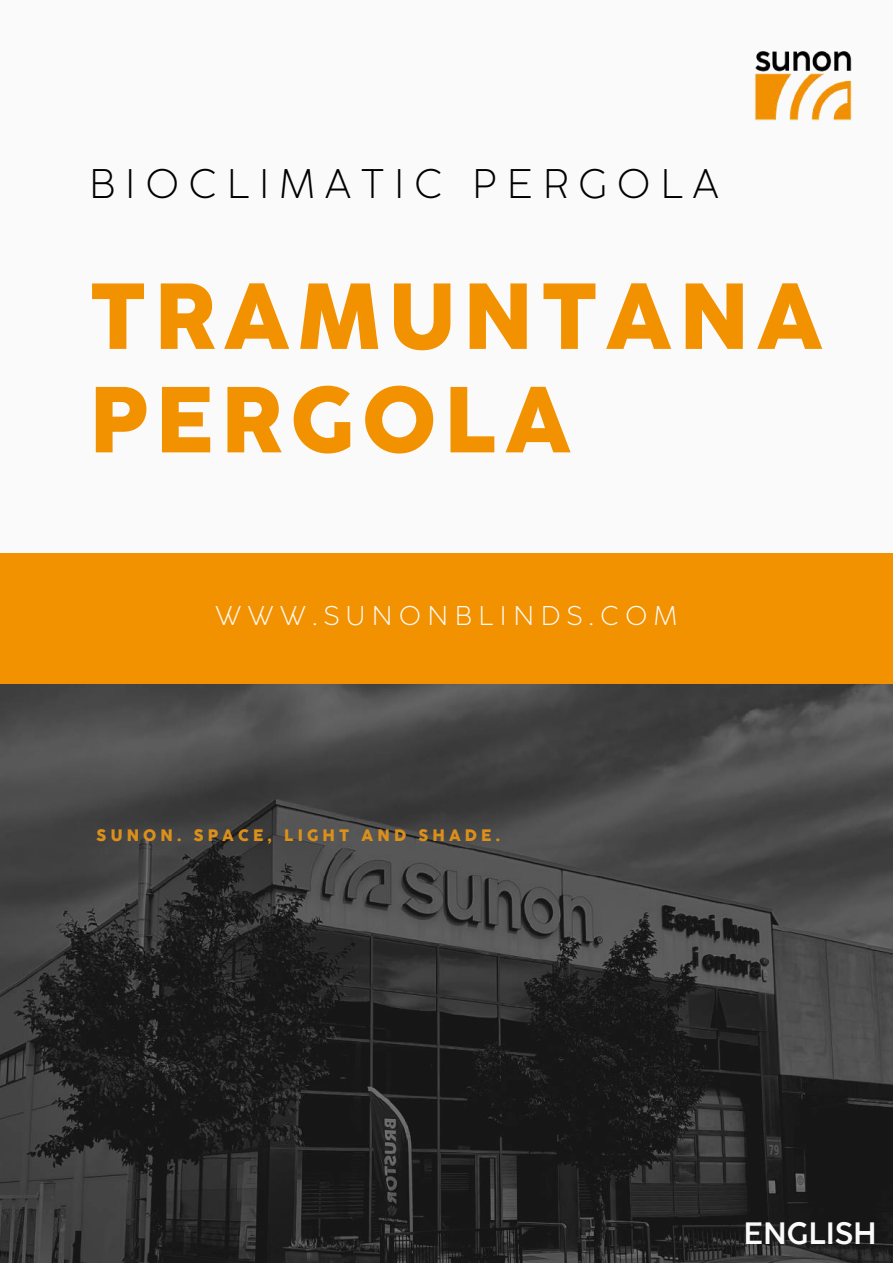
<style>
.page{position:relative;width:893px;height:1264px;background:#fff}
.page>*{position:absolute;margin:0;border:0;box-sizing:border-box;transform-origin:0 0}
.t1{font:800 93.15px/103.4px "Coco Sharp XL Trial";letter-spacing:.08em;color:#f39200}
.t2{font:300 40.2px "Coco Sharp L Trial";letter-spacing:.25em;color:#000}
.t3{font:700 30.75px "Coco Sharp XS Trial";color:#fafafa}
.t4{font:300 26.4px "Coco Sharp L Trial";letter-spacing:.25em;color:#fafafa}
.t5{font:800 16.5px "Coco Sharp XL Trial";letter-spacing:.25em;color:#dc901a}
</style>
<div class="page">
<div style="left:0;top:0;width:892px;height:1262px;background:#fafafa"></div>
<img style="left:0;top:683px;width:892px;height:579px">
<div style="left:0;top:553px;width:892px;height:130px;background:#f39200"></div>
<img style="left:755px;top:51px;width:97px;height:70px">
<h2 class="t2" style="left:89px;top:160px;width:631px">BIOCLIMATIC PERGOLA</h2>
<h1 class="t1" style="left:89px;top:264px;width:735px">TRAMUNTANA<br>PERGOLA</h1>
<h3 class="t4" style="left:215px;top:599px;width:463px">WWW.SUNONBLINDS.COM</h3>
<p class="t5" style="left:97px;top:825px;width:405px">SUNON. SPACE, LIGHT AND SHADE.</p>
<h3 class="t3" style="left:743px;top:1214px;width:135px">ENGLISH</h3>
</div>
